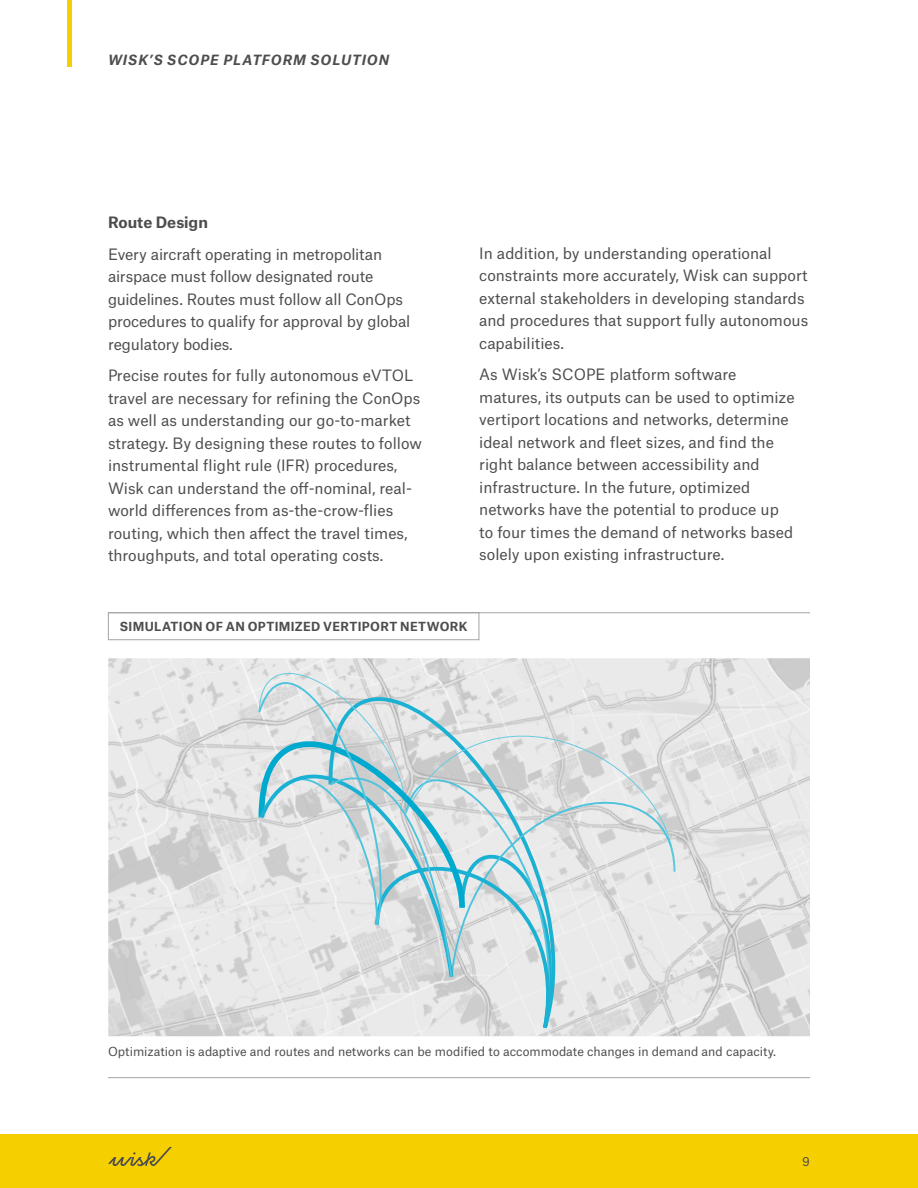
<style>
.page{position:relative;width:918px;height:1188px;background:#fff}
.page>*{position:absolute;margin:0;border:0;box-sizing:border-box;transform-origin:0 0}
.t1{font:15px/22.5px "Atlas Grotesk";color:#4d4d4f}
.t2{font:700 15px "Atlas Grotesk";color:#4d4d4f}
.t3{font:italic 700 13.5px "Atlas Grotesk";letter-spacing:.075em;color:#4d4d4f}
.t4{font:12px "Atlas Grotesk";color:#4d4d4f}
.t5{font:700 12px "Atlas Grotesk";letter-spacing:.03em;color:#4d4d4f}
</style>
<div class="page">
<hr style="left:68px;top:0;width:4px;height:67px;background:#f5cf00">
<div style="left:0;top:1134px;width:918px;height:54px;background:#f5cf00"></div>
<svg style="left:108px;top:1147px;width:64px;height:19px"></svg>
<div style="left:108px;top:612px;width:371px;height:28px;border:1px solid #a2a4a7"></div>
<hr style="left:108px;top:612px;width:702px;height:1px;background:#a2a4a7">
<hr style="left:108px;top:1077px;width:702px;height:1px;background:#a2a4a7">
<img style="left:108px;top:658px;width:702px;height:378px">
<svg style="left:575px;top:754px;width:101px;height:225px;background:#e6e6e6"></svg>
<svg style="left:575px;top:667px;width:100px;height:205px;background:#e0e2e2"></svg>
<svg style="left:257px;top:658px;width:318px;height:374px;background:#d2dee0"></svg>
<p class="t3" style="left:108px;top:49px;width:283px">WISK’S SCOPE PLATFORM SOLUTION</p>
<p class="t2" style="left:108px;top:210px;width:101px">Route Design</p>
<p class="t1" style="left:108px;top:241px;width:304px">Every aircraft operating in metropolitan airspace must follow designated route guidelines. Routes must follow all ConOps procedures to qualify for approval by global regulatory bodies.</p>
<p class="t1" style="left:108px;top:363px;width:315px">Precise routes for fully autonomous eVTOL travel are necessary for refining the ConOps as well as understanding our go-to-market strategy. By designing these routes to follow instrumental flight rule (IFR) procedures, Wisk can understand the off-nominal, real&shy;world differences from as-the-crow-flies routing, which then affect the travel times, throughputs, and total operating costs.</p>
<p class="t1" style="left:479px;top:240px;width:331px">In addition, by understanding operational constraints more accurately, Wisk can support external stakeholders in developing standards and procedures that support fully autonomous capabilities.</p>
<p class="t1" style="left:479px;top:362px;width:317px">As Wisk’s SCOPE platform software matures, its outputs can be used to optimize vertiport locations and networks, determine ideal network and fleet sizes, and find the right balance between accessibility and infrastructure. In the future, optimized networks have the potential to produce up to four times the demand of networks based solely upon existing infrastructure.</p>
<p class="t5" style="left:120px;top:617px;width:349px">SIMULATION OF AN OPTIMIZED VERTIPORT NETWORK</p>
<p class="t4" style="left:108px;top:1041px;width:670px">Optimization is adaptive and routes and networks can be modified to accommodate changes in demand and capacity.</p>
<p class="t4" style="left:802px;top:1152px;width:9px">9</p>
</div>
